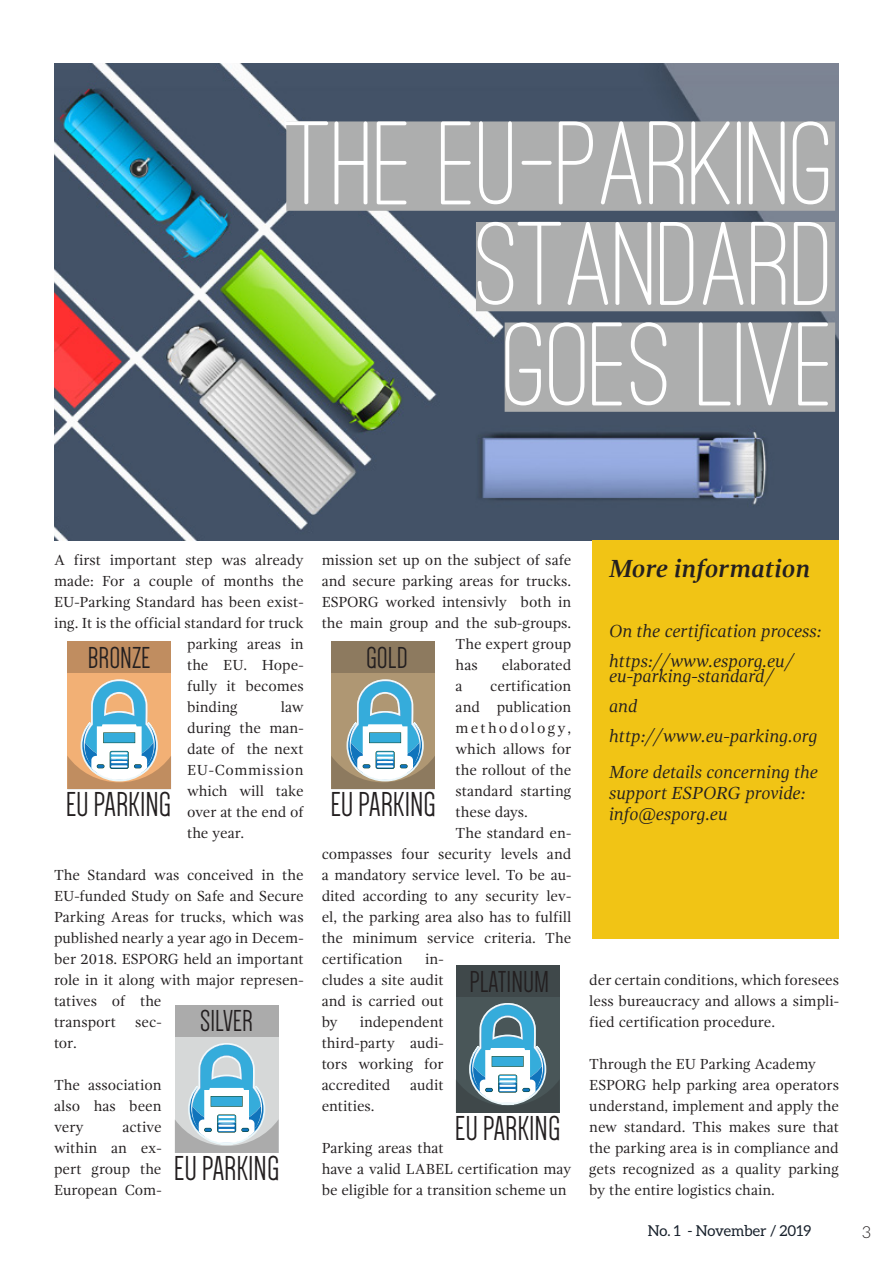
<style>
.page{position:relative;width:893px;height:1263px;background:#fff}
.page>*{position:absolute;margin:0;border:0;box-sizing:border-box;transform-origin:0 0}
.TITLE_1{font:500 123px "Ostrich Sans Rounded";color:#fff}
.t1{font:35.55px "Dense";color:#231f20}
.t2{font:31.2px "Dense";color:#231f20}
.TEXT_TITLE{font:italic 700 25.5px "Gandhi Serif";color:#231f20}
.TEXT_TITLE-2{font:italic 18px/21px "Gandhi Serif";color:#231f20}
.t3{font:300 16.5px "Aleo";color:#231f20}
.TEXT_TITLE-3{font:15px/21px "Gandhi Serif";color:#231f20;text-align:justify}
.t4{font:15px "Aleo";color:#17202b}
</style>
<div class="page">
<img style="left:54px;top:64px;width:785px;height:476px">
<div style="left:286px;top:121px;width:549px;height:90px;background:#adaeae"></div>
<div style="left:476px;top:222px;width:359px;height:89px;background:#adaeae"></div>
<div style="left:505px;top:322px;width:330px;height:90px;background:#adaeae"></div>
<div style="left:67px;top:641px;width:104px;height:148px;background:#f2b075"></div>
<div style="left:67px;top:641px;width:104px;height:32px;background:#c08d60"></div>
<svg style="left:67px;top:679px;width:104px;height:110px"></svg>
<div style="left:331px;top:641px;width:104px;height:148px;background:#af9773"></div>
<div style="left:331px;top:641px;width:104px;height:32px;background:#8d7a5f"></div>
<svg style="left:331px;top:679px;width:104px;height:110px"></svg>
<div style="left:175px;top:1005px;width:104px;height:148px;background:#d6d8d8"></div>
<div style="left:175px;top:1005px;width:104px;height:32px;background:#ababab"></div>
<svg style="left:174px;top:1043px;width:105px;height:110px"></svg>
<div style="left:456px;top:965px;width:104px;height:148px;background:#495658"></div>
<div style="left:456px;top:965px;width:104px;height:32px;background:#3f484a"></div>
<svg style="left:455px;top:1003px;width:104px;height:110px"></svg>
<div style="left:592px;top:540px;width:247px;height:398px;background:#f1c415"></div>
<p class="TITLE_1" style="left:286px;top:90px;width:550px">THE EU-PARKING</p>
<p class="TITLE_1" style="left:476px;top:190px;width:361px">STANDARD</p>
<p class="TITLE_1" style="left:505px;top:291px;width:332px">GOES LIVE</p>
<p class="TEXT_TITLE-3" style="left:54px;top:549px;width:251px">A first important step was already</p>
<p class="TEXT_TITLE-3" style="left:54px;top:570px;width:251px">made: For a couple of months the</p>
<p class="TEXT_TITLE-3" style="left:54px;top:591px;width:251px">EU-Parking Standard has been exist-</p>
<p class="TEXT_TITLE-3" style="left:54px;top:612px;width:251px">ing. It is the official standard for truck</p>
<p class="TEXT_TITLE-3" style="left:187px;top:633px;width:118px">parking areas in</p>
<p class="TEXT_TITLE-3" style="left:187px;top:654px;width:118px">the EU. Hope-</p>
<p class="TEXT_TITLE-3" style="left:187px;top:675px;width:118px">fully it becomes</p>
<p class="TEXT_TITLE-3" style="left:187px;top:696px;width:52px">binding</p>
<p class="TEXT_TITLE-3" style="left:322px;top:549px;width:251px">mission set up on the subject of safe</p>
<p class="TEXT_TITLE-3" style="left:322px;top:570px;width:251px">and secure parking areas for trucks.</p>
<p class="TEXT_TITLE-3" style="left:322px;top:591px;width:251px">ESPORG worked intensivly both in</p>
<p class="TEXT_TITLE-3" style="left:322px;top:612px;width:251px">the main group and the sub-groups.</p>
<p class="TEXT_TITLE-3" style="left:456px;top:633px;width:117px">The expert group</p>
<p class="TEXT_TITLE-3" style="left:456px;top:654px;width:24px">has</p>
<p class="TEXT_TITLE-3" style="left:502px;top:654px;width:71px">elaborated</p>
<p class="TEXT_TITLE-3" style="left:456px;top:675px;width:9px">a</p>
<p class="t2" style="left:88px;top:642px;width:64px">BRONZE</p>
<p class="t2" style="left:103px;top:642px;width:64px">BRONZE</p>
<p class="t2" style="left:218px;top:642px;width:54px">SILVER</p>
<p class="t2" style="left:351px;top:642px;width:43px">GOLD</p>
<p class="t2" style="left:457px;top:642px;width:81px">PLATINUM</p>
<p class="t2" style="left:233px;top:642px;width:54px">SILVER</p>
<p class="t2" style="left:366px;top:642px;width:43px">GOLD</p>
<p class="t2" style="left:473px;top:642px;width:81px">PLATINUM</p>
<p class="TEXT_TITLE-3" style="left:456px;top:675px;width:117px;text-indent:35px">certification and publication methodology, which allows for the rollout of the standard starting these days.</p>
<p class="TEXT_TITLE-3" style="left:322px;top:822px;width:251px;text-indent:134px">The standard en&shy;compasses four security levels and a mandatory service level. To be au&shy;dited according to any security lev&shy;el, the parking area also has to fulfill the minimum service criteria. The certification</p>
<p class="TEXT_TITLE-3" style="left:187px;top:696px;width:118px;text-indent:94px">law during the man&shy;date of the next EU-Commission which will take over at the end of the year.</p>
<p class="TEXT_TITLE-3" style="left:54px;top:864px;width:251px;text-align:left">The Standard was conceived in the<br>EU-funded Study on Safe and Secure<br>Parking Areas for trucks, which was published nearly a year ago in Decem&shy;ber 2018. ESPORG held an important role in it along with major represen&shy;tatives of the<br>transport</p>
<p class="t1" style="left:66px;top:787px;width:484px">EU PARKING EU PARKING EU PARKING EU PARKING</p>
<p class="t1" style="left:81px;top:787px;width:484px">EU PARKING EU PARKING EU PARKING EU PARKING</p>
<p class="TEXT_TITLE-3" style="left:322px;top:948px;width:123px;text-indent:104px">in&shy;cludes a site audit and is carried out by</p>
<p class="t2" style="left:100px;top:966px;width:64px">BRONZE</p>
<p class="t2" style="left:230px;top:966px;width:54px">SILVER</p>
<p class="t2" style="left:363px;top:966px;width:43px">GOLD</p>
<p class="t2" style="left:470px;top:966px;width:81px">PLATINUM</p>
<p class="t2" style="left:70px;top:1006px;width:64px">BRONZE</p>
<p class="t2" style="left:200px;top:1006px;width:54px">SILVER</p>
<p class="t2" style="left:333px;top:1006px;width:43px">GOLD</p>
<p class="TEXT_TITLE-3" style="left:322px;top:1011px;width:123px;text-indent:38px">independent third-party audi&shy;tors working for accredited</p>
<p class="TEXT_TITLE-3" style="left:135px;top:1011px;width:28px">sec-</p>
<p class="TEXT_TITLE-3" style="left:54px;top:1032px;width:24px">tor.</p>
<p class="TEXT_TITLE-3" style="left:54px;top:1074px;width:109px">The association also has been very</p>
<p class="TEXT_TITLE-3" style="left:410px;top:1074px;width:35px">audit</p>
<p class="TEXT_TITLE-3" style="left:322px;top:1095px;width:55px">entities.</p>
<p class="TEXT_TITLE-3" style="left:322px;top:1137px;width:251px;text-align:left">Parking areas that<br>have a valid LABEL certification may be eligible for a transition scheme un</p>
<p class="TEXT_TITLE-3" style="left:54px;top:1116px;width:109px;text-indent:69px">active within an ex&shy;pert group the European Com-</p>
<p class="t1" style="left:48px;top:1150px;width:484px">EU PARKING EU PARKING EU PARKING EU PARKING</p>
<p class="TEXT_TITLE" style="left:609px;top:554px;width:203px">More information</p>
<p class="TEXT_TITLE-2" style="left:609px;top:621px;width:214px">On the certification process:</p>
<p class="TEXT_TITLE-2" style="left:609px;top:654px;width:187px;line-height:15px">https://www.esporg.eu/ eu-parking-standard/</p>
<p class="TEXT_TITLE-2" style="left:609px;top:696px;width:30px">and</p>
<p class="TEXT_TITLE-2" style="left:609px;top:726px;width:210px">http://www.eu-parking.org</p>
<p class="TEXT_TITLE-2" style="left:609px;top:762px;width:210px">More details concerning the support ESPORG provide: info@esporg.eu</p>
<p class="TEXT_TITLE-3" style="left:589px;top:969px;width:251px">der certain conditions, which foresees less bureaucracy and allows a simpli&shy;fied certification procedure.</p>
<p class="TEXT_TITLE-3" style="left:589px;top:1053px;width:228px">Through the EU Parking Academy</p>
<p class="TEXT_TITLE-3" style="left:589px;top:1074px;width:251px">ESPORG help parking area operators understand, implement and apply the new standard. This makes sure that the parking area is in compliance and gets recognized as a quality parking by the entire logistics chain.</p>
<p class="t4" style="left:648px;top:1222px;width:165px">No. 1 - November / 2019</p>
<p class="t3" style="left:862px;top:1223px;width:10px">3</p>
</div>
